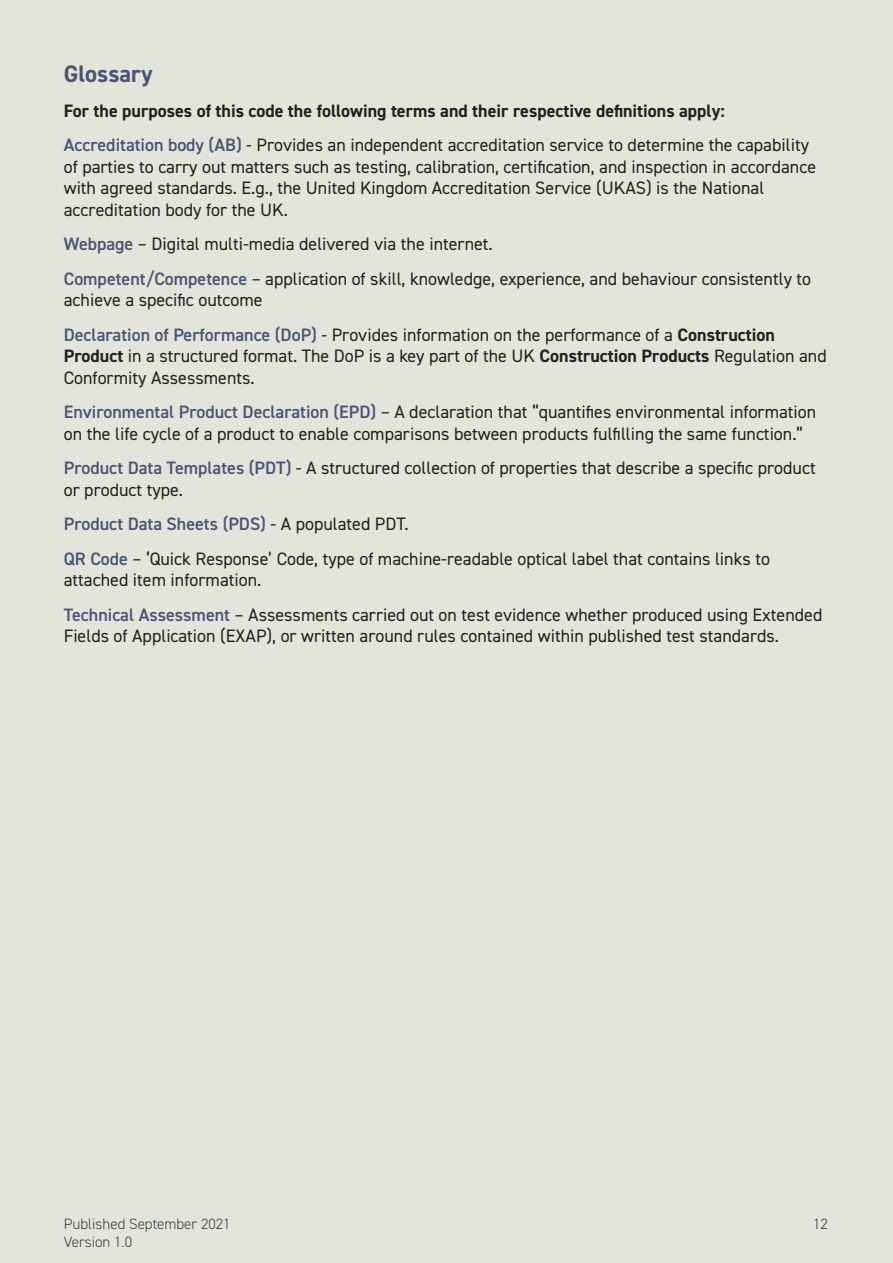
<style>
.page{position:relative;width:893px;height:1263px;background:#e3e5da}
.page>*{position:absolute;margin:0;border:0;box-sizing:border-box;transform-origin:0 0}
.t1{font:700 24px "DIN2014";color:#495574}
.t2{font:18px/21.6px "DIN2014";color:#231f20}
.t3{font:700 18px "DIN2014";color:#231f20}
.t4{font:600 18px "DIN2014";color:#495574}
.t5{font:300 15px/18px "DIN2014";color:#323e47}
.s1{font-weight:600;color:#495574}
.s2{font-weight:700}
.s3{font-weight:400;color:#231f20}
</style>
<div class="page">
<p class="t1" style="left:64px;top:58px;width:90px">Glossary</p>
<p class="t3" style="left:64px;top:99px;width:662px">For the purposes of this code the following terms and their respective definitions apply:</p>
<p class="t2" style="left:64px;top:134px;width:754px"><span class="s1">Accreditation body (AB)</span> - Provides an independent accreditation service to determine the capability of parties to carry out matters such as testing, calibration, certification, and inspection in accordance with agreed standards. E.g., the United Kingdom Accreditation Service (UKAS) is the National accreditation body for the UK.</p>
<p class="t2" style="left:64px;top:233px;width:431px"><span class="s1">Webpage</span> – Digital multi-media delivered via the internet.</p>
<p class="t2" style="left:64px;top:267px;width:749px"><span class="s1">Competent/Competence</span> – application of skill, knowledge, experience, and behaviour consistently to achieve a specific outcome</p>
<p class="t2" style="left:64px;top:323px;width:764px"><span class="s1">Declaration of Performance (DoP)</span> - Provides information on the performance of a <span class="s2">Construction<br>Product</span> in a structured format. The DoP is a key part of the UK <span class="s2">Construction Products</span> Regulation and<br>Conformity Assessments.</p>
<p class="t2" style="left:64px;top:401px;width:754px"><span class="s1">Environmental Product Declaration (EPD)</span> – A declaration that “quantifies environmental information on the life cycle of a product to enable comparisons between products fulfilling the same function.”</p>
<p class="t2" style="left:64px;top:457px;width:753px"><span class="s1">Product Data Templates (PDT)</span> - A structured collection of properties that describe a specific product or product type.</p>
<p class="t4" style="left:64px;top:512px;width:347px">Product Data Sheets (PDS) <span class="s3">- A populated PDT.</span></p>
<p class="t2" style="left:64px;top:547px;width:708px"><span class="s1">QR Code</span> – ‘Quick Response’ Code, type of machine-readable optical label that contains links to attached item information.</p>
<p class="t2" style="left:64px;top:603px;width:760px"><span class="s1">Technical Assessment</span> – Assessments carried out on test evidence whether produced using Extended<br>Fields of Application (EXAP), or written around rules contained within published test standards.</p>
<p class="t5" style="left:64px;top:1215px;width:168px">Published September 2021<br>Version 1.0</p>
<p class="t5" style="left:813px;top:1215px;width:16px">12</p>
</div>
